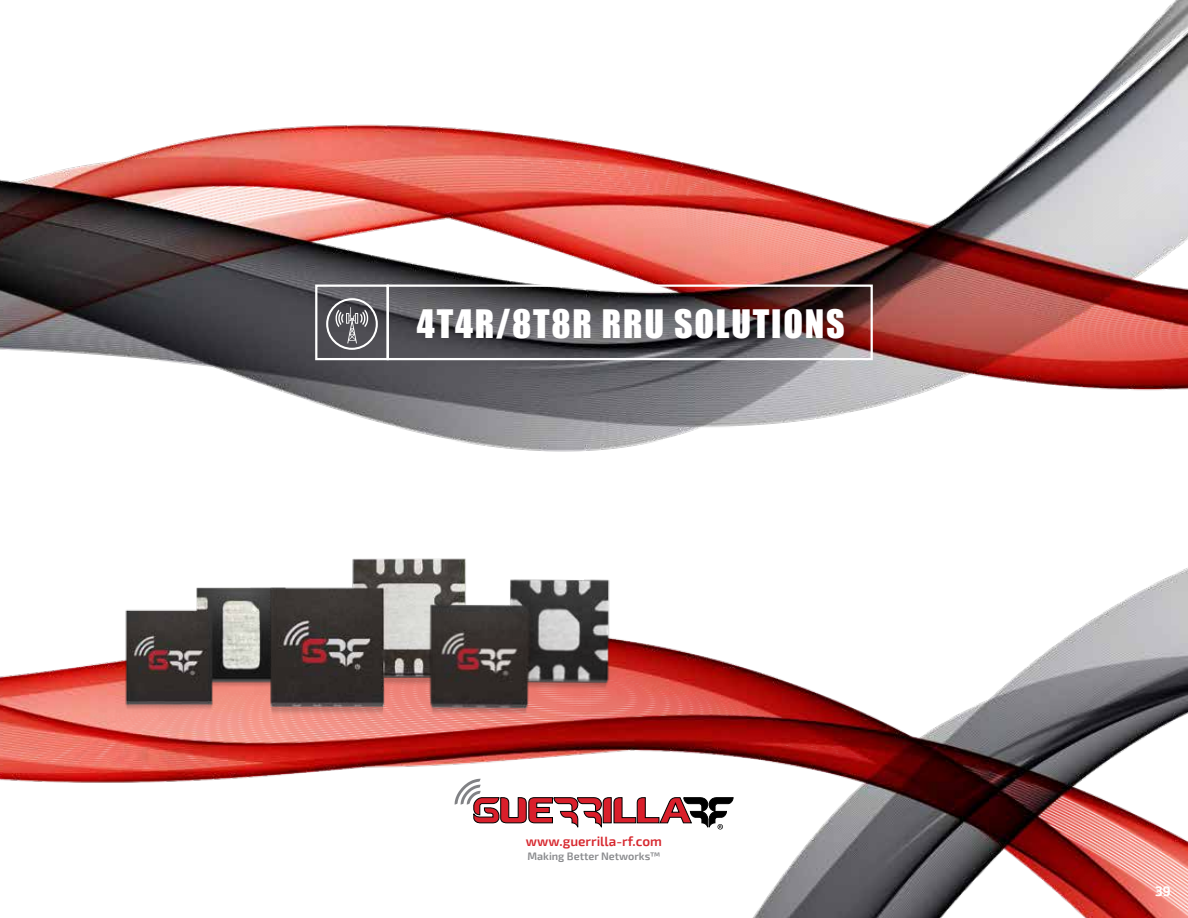
<style>
.page{position:relative;width:1188px;height:918px;background:#fff}
.page>*{position:absolute;margin:0;border:0;box-sizing:border-box;transform-origin:0 0}
.t1{font:36px "Impact";letter-spacing:.05em;color:#fff}
.t2{font:600 13.5px "Exo 2";color:#d7282f}
.t3{font:700 13.5px "Exo 2";color:#fff}
.t4{font:600 10.8px "Exo 2";color:#898a8d}
</style>
<div class="page">
<img style="left:0;top:0;width:1188px;height:918px">
<svg style="left:455px;top:779px;width:279px;height:51px"></svg>
<div style="left:387px;top:285px;width:486px;height:75px;border:2px solid #fff"></div>
<div style="left:315px;top:285px;width:74px;height:75px;border:2px solid #fff"></div>
<svg style="left:326px;top:298px;width:52px;height:52px"></svg>
<img style="left:104px;top:587px;width:166px;height:135px">
<img style="left:270px;top:555px;width:200px;height:180px">
<img style="left:409px;top:578px;width:255px;height:157px">
<h1 class="t1" style="left:417px;top:296px;width:429px">4T4R/8T8R RRU SOLUTIONS</h1>
<p class="t2" style="left:526px;top:834px;width:138px">www.guerrilla-rf.com</p>
<p class="t4" style="left:527px;top:849px;width:135px">Making Better Networks™</p>
<p class="t3" style="left:1155px;top:883px;width:17px">39</p>
</div>
